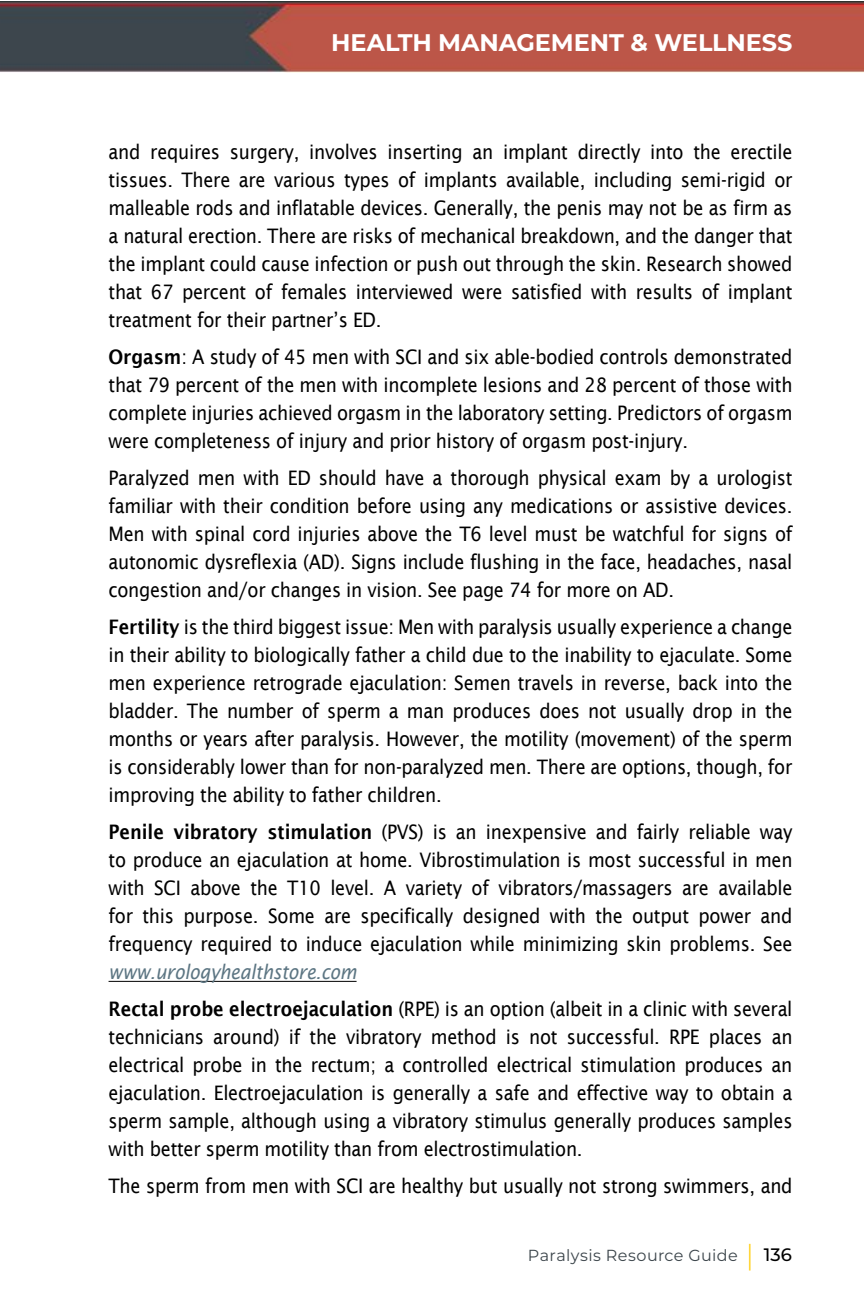
<style>
.page{position:relative;width:864px;height:1296px;background:#fff}
.page>*{position:absolute;margin:0;border:0;box-sizing:border-box;transform-origin:0 0}
.t1{font:700 24px "Montserrat";letter-spacing:-.005em;color:#fff}
.t2{font:20px/28px "Lucida Sans";letter-spacing:-.015em;color:#000;text-align:justify;scale:.9 1}
.t3{font:16px "Montserrat";letter-spacing:.025em;color:#3d464c}
.s1{font-weight:600}
.s2{font-style:italic;color:#5d7683}
.s3{font-size:28.4px;color:#ffcb05}
.s4{font-weight:500;font-size:18px;color:#000}
</style>
<div class="page">
<hr style="left:109px;top:981px;width:248px;height:1px;background:#000">
<img style="left:0;top:1px;width:864px;height:72px">
<p class="t1" style="left:331px;top:27px;width:463px">HEALTH MANAGEMENT &amp; WELLNESS</p>
<p class="t2" style="left:109px;top:138px;width:761px">and requires surgery, involves inserting an implant directly into the erectile tissues. There are various types of implants available, including semi-rigid or malleable rods and inflatable devices. Generally, the penis may not be as firm as a natural erection. There are risks of mechanical breakdown, and the danger that the implant could cause infection or push out through the skin. Research showed that 67 percent of females interviewed were satisfied with results of implant treatment for their partner’s ED.</p>
<p class="t2" style="left:109px;top:343px;width:761px"><span class="s1">Orgasm</span>: A study of 45 men with SCI and six able-bodied controls demonstrated that 79 percent of the men with incomplete lesions and 28 percent of those with complete injuries achieved orgasm in the laboratory setting. Predictors of orgasm were completeness of injury and prior history of orgasm post-injury.</p>
<p class="t2" style="left:109px;top:464px;width:761px">Paralyzed men with ED should have a thorough physical exam by a urologist familiar with their condition before using any medications or assistive devices.<br>Men with spinal cord injuries above the T6 level must be watchful for signs of autonomic dysreflexia (AD). Signs include flushing in the face, headaches, nasal congestion and/or changes in vision. See page 74 for more on AD.</p>
<p class="t2" style="left:109px;top:613px;width:761px"><span class="s1">Fertility</span> is the third biggest issue: Men with paralysis usually experience a change in their ability to biologically father a child due to the inability to ejaculate. Some men experience retrograde ejaculation: Semen travels in reverse, back into the bladder. The number of sperm a man produces does not usually drop in the months or years after paralysis. However, the motility (movement) of the sperm is considerably lower than for non-paralyzed men. There are options, though, for improving the ability to father children.</p>
<p class="t2" style="left:109px;top:818px;width:761px"><span class="s1">Penile vibratory stimulation</span> (PVS) is an inexpensive and fairly reliable way to produce an ejaculation at home. Vibrostimulation is most successful in men with SCI above the T10 level. A variety of vibrators/massagers are available for this purpose. Some are specifically designed with the output power and frequency required to induce ejaculation while minimizing skin problems. See <span class="s2">www.urologyhealthstore.com</span></p>
<p class="t2" style="left:109px;top:995px;width:761px"><span class="s1">Rectal probe electroejaculation</span> (RPE) is an option (albeit in a clinic with several technicians around) if the vibratory method is not successful. RPE places an electrical probe in the rectum; a controlled electrical stimulation produces an ejaculation. Electroejaculation is generally a safe and effective way to obtain a sperm sample, although using a vibratory stimulus generally produces samples with better sperm motility than from electrostimulation.</p>
<p class="t2" style="left:109px;top:1172px;width:762px">The sperm from men with SCI are healthy but usually not strong swimmers, and</p>
<p class="t3" style="left:528px;top:1245px;width:266px">Paralysis Resource Guide <span class="s3">|</span> <span class="s4">136</span></p>
</div>
